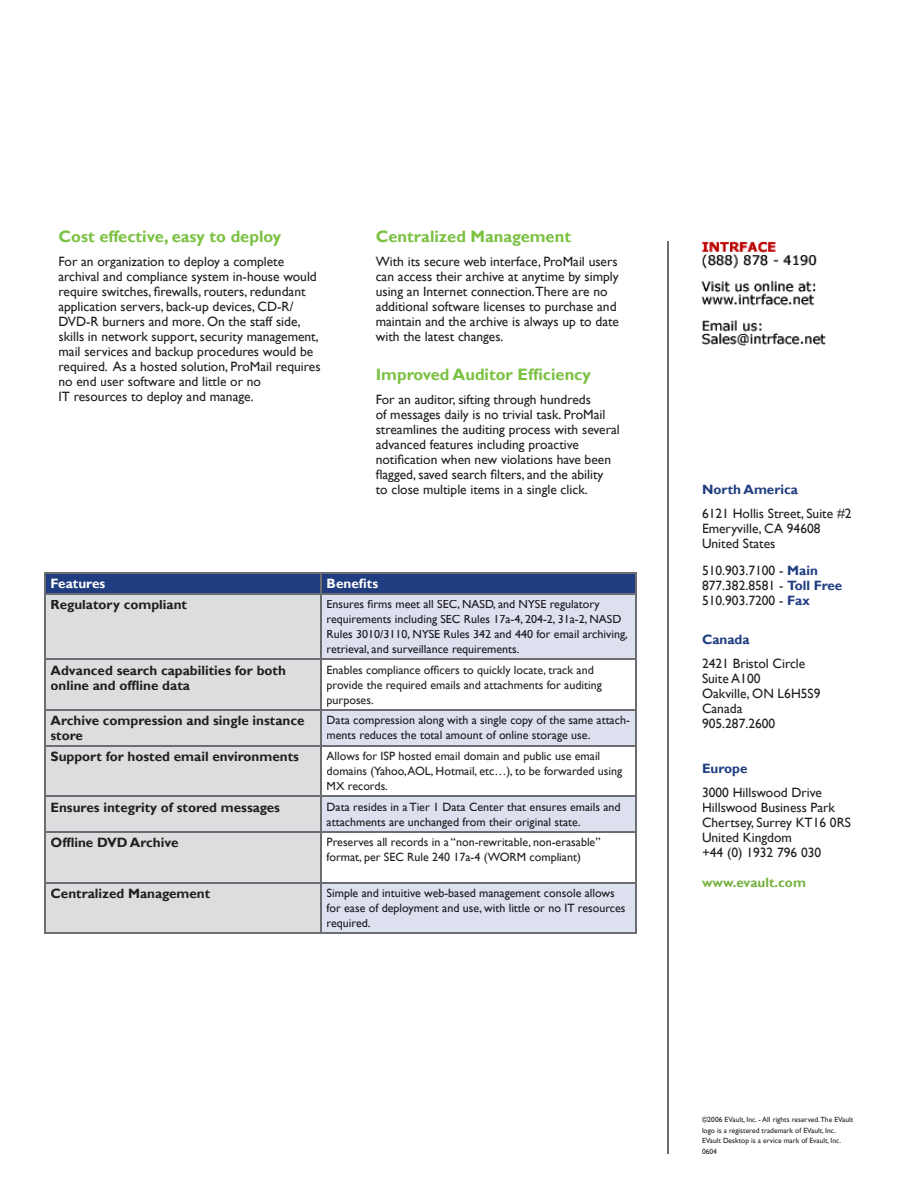
<style>
.page{position:relative;width:918px;height:1188px;background:#fff}
.page>*{position:absolute;margin:0;border:0;box-sizing:border-box;transform-origin:0 0}
.t1{font:700 16.5px "Gill Sans";color:#7bc142}
.t2{font:13.5px/15px "Gill Sans";color:#231f20}
.t3{font:700 13.5px/15px "Gill Sans";color:#231f20}
.t4{font:700 13.5px "Gill Sans";color:#1f3d80}
.t5{font:700 13.5px "Gill Sans";color:#fff}
.t6{font:700 13.5px "Gill Sans";color:#77b242}
.t7{font:12px/15px "Gill Sans";color:#1b171d}
.t8{font:12px/15px "Gill Sans";color:#231f20}
.t9{font:7.5px/10.5px "Gill Sans";color:#231f20}
.s1{font-weight:700;color:#1f3d80}
</style>
<div class="page">
<hr style="left:668px;top:242px;width:1px;height:912px;background:#6c6d70">
<div style="left:45px;top:595px;width:275px;height:337px;background:#dcdddf"></div>
<svg style="left:321px;top:595px;width:314px;height:337px"></svg>
<hr style="left:44px;top:572px;width:277px;height:2px;background:#6c6d70">
<hr style="left:321px;top:572px;width:316px;height:2px;background:#6c6d70">
<div style="left:44px;top:574px;width:593px;height:19px;background:#1f3d80"></div>
<hr style="left:44px;top:593px;width:277px;height:2px;background:#6c6d70">
<hr style="left:44px;top:595px;width:1px;height:64px;background:#6c6d70">
<hr style="left:321px;top:593px;width:316px;height:2px;background:#6c6d70">
<hr style="left:320px;top:595px;width:1px;height:64px;background:#6c6d70">
<hr style="left:635px;top:595px;width:2px;height:64px;background:#6c6d70">
<hr style="left:44px;top:659px;width:277px;height:1px;background:#6c6d70">
<hr style="left:44px;top:660px;width:1px;height:49px;background:#6c6d70">
<hr style="left:321px;top:659px;width:316px;height:1px;background:#6c6d70">
<hr style="left:320px;top:660px;width:1px;height:49px;background:#6c6d70">
<hr style="left:635px;top:660px;width:2px;height:49px;background:#6c6d70">
<hr style="left:44px;top:709px;width:277px;height:1px;background:#6c6d70">
<hr style="left:44px;top:710px;width:1px;height:35px;background:#6c6d70">
<hr style="left:321px;top:709px;width:316px;height:1px;background:#6c6d70">
<hr style="left:320px;top:710px;width:1px;height:35px;background:#6c6d70">
<hr style="left:635px;top:710px;width:2px;height:35px;background:#6c6d70">
<hr style="left:44px;top:745px;width:277px;height:2px;background:#6c6d70">
<hr style="left:44px;top:747px;width:1px;height:49px;background:#6c6d70">
<hr style="left:321px;top:745px;width:316px;height:2px;background:#6c6d70">
<hr style="left:320px;top:747px;width:1px;height:49px;background:#6c6d70">
<hr style="left:635px;top:747px;width:2px;height:49px;background:#6c6d70">
<hr style="left:44px;top:796px;width:277px;height:1px;background:#6c6d70">
<hr style="left:44px;top:797px;width:1px;height:34px;background:#6c6d70">
<hr style="left:321px;top:796px;width:316px;height:1px;background:#6c6d70">
<hr style="left:320px;top:797px;width:1px;height:34px;background:#6c6d70">
<hr style="left:635px;top:797px;width:2px;height:34px;background:#6c6d70">
<hr style="left:44px;top:831px;width:277px;height:1px;background:#6c6d70">
<hr style="left:44px;top:832px;width:1px;height:50px;background:#6c6d70">
<hr style="left:321px;top:831px;width:316px;height:1px;background:#6c6d70">
<hr style="left:320px;top:832px;width:1px;height:50px;background:#6c6d70">
<hr style="left:635px;top:832px;width:2px;height:50px;background:#6c6d70">
<hr style="left:44px;top:882px;width:277px;height:2px;background:#6c6d70">
<hr style="left:44px;top:884px;width:1px;height:48px;background:#6c6d70">
<hr style="left:321px;top:882px;width:316px;height:2px;background:#6c6d70">
<hr style="left:320px;top:884px;width:1px;height:48px;background:#6c6d70">
<hr style="left:635px;top:884px;width:2px;height:48px;background:#6c6d70">
<hr style="left:44px;top:932px;width:277px;height:2px;background:#6c6d70">
<hr style="left:321px;top:932px;width:316px;height:2px;background:#6c6d70">
<div style="left:52px;top:600px;width:135px;height:13px;background:#dcdddf"></div>
<div style="left:328px;top:600px;width:272px;height:11px;background:#dde1ef"></div>
<div style="left:327px;top:615px;width:294px;height:11px;background:#dde1ef"></div>
<div style="left:328px;top:630px;width:299px;height:11px;background:#dde1ef"></div>
<div style="left:327px;top:645px;width:192px;height:11px;background:#dde1ef"></div>
<div style="left:51px;top:665px;width:235px;height:13px;background:#dcdddf"></div>
<div style="left:51px;top:680px;width:139px;height:10px;background:#dcdddf"></div>
<div style="left:51px;top:716px;width:10px;height:9px;background:#dcdddf"></div>
<div style="left:62px;top:716px;width:243px;height:12px;background:#dcdddf"></div>
<div style="left:51px;top:732px;width:32px;height:8px;background:#dcdddf"></div>
<div style="left:328px;top:716px;width:301px;height:11px;background:#dde1ef"></div>
<div style="left:327px;top:731px;width:263px;height:11px;background:#dde1ef"></div>
<div style="left:51px;top:752px;width:248px;height:12px;background:#dcdddf"></div>
<div style="left:52px;top:802px;width:228px;height:13px;background:#dcdddf"></div>
<div style="left:328px;top:802px;width:293px;height:9px;background:#dde1ef"></div>
<div style="left:327px;top:817px;width:253px;height:11px;background:#dde1ef"></div>
<div style="left:51px;top:838px;width:127px;height:9px;background:#dcdddf"></div>
<div style="left:51px;top:889px;width:159px;height:12px;background:#dcdddf"></div>
<div style="left:327px;top:889px;width:288px;height:11px;background:#dde1ef"></div>
<div style="left:327px;top:904px;width:299px;height:11px;background:#dde1ef"></div>
<div style="left:327px;top:919px;width:43px;height:11px;background:#dde1ef"></div>
<img style="left:701px;top:241px;width:125px;height:105px">
<p class="t1" style="left:58px;top:226px;width:224px">Cost effective, easy to deploy</p>
<p class="t2" style="left:58px;top:254px;width:264px">For an organization to deploy a complete archival and compliance system in-house would require switches, firewalls, routers, redundant application servers, back-up devices, CD-R/ DVD-R burners and more. On the staff side, skills in network support, security management, mail services and backup procedures would be required. As a hosted solution, ProMail requires no end user software and little or no<br>IT resources to deploy and manage.</p>
<p class="t1" style="left:376px;top:226px;width:197px">Centralized Management</p>
<p class="t2" style="left:376px;top:254px;width:245px">With its secure web interface, ProMail users can access their archive at anytime by simply using an Internet connection.There are no additional software licenses to purchase and maintain and the archive is always up to date with the latest changes.</p>
<p class="t1" style="left:376px;top:364px;width:217px">Improved Auditor Efficiency</p>
<p class="t2" style="left:376px;top:392px;width:246px">For an auditor, sifting through hundreds<br>of messages daily is no trivial task. ProMail streamlines the auditing process with several advanced features including proactive notification when new violations have been flagged, saved search filters, and the ability<br>to close multiple items in a single click.</p>
<p class="t5" style="left:51px;top:575px;width:56px">Features</p>
<p class="t5" style="left:327px;top:575px;width:53px">Benefits</p>
<p class="t3" style="left:51px;top:598px;width:138px">Regulatory compliant</p>
<p class="t7" style="left:327px;top:597px;width:303px">Ensures firms meet all SEC, NASD, and NYSE regulatory requirements including SEC Rules 17a-4, 204-2, 31a-2, NASD Rules 3010/3110, NYSE Rules 342 and 440 for email archiving, retrieval, and surveillance requirements.</p>
<p class="t3" style="left:51px;top:663px;width:237px">Advanced search capabilities for both online and offline data</p>
<p class="t8" style="left:327px;top:662px;width:277px">Enables compliance officers to quickly locate, track and provide the required emails and attachments for auditing purposes.</p>
<p class="t3" style="left:51px;top:713px;width:256px">Archive compression and single instance store</p>
<p class="t7" style="left:327px;top:713px;width:305px">Data compression along with a single copy of the same attach&shy;ments reduces the total amount of online storage use.</p>
<p class="t3" style="left:51px;top:750px;width:250px">Support for hosted email environments</p>
<p class="t8" style="left:327px;top:749px;width:297px">Allows for ISP hosted email domain and public use email domains (Yahoo, AOL, Hotmail, etc…), to be forwarded using<br>MX records.</p>
<p class="t3" style="left:51px;top:800px;width:231px">Ensures integrity of stored messages</p>
<p class="t7" style="left:327px;top:799px;width:296px">Data resides in a Tier 1 Data Center that ensures emails and attachments are unchanged from their original state.</p>
<p class="t3" style="left:51px;top:835px;width:130px">Offline DVD Archive</p>
<p class="t8" style="left:327px;top:835px;width:275px">Preserves all records in a “non-rewritable, non-erasable” format, per SEC Rule 240 17a-4 (WORM compliant)</p>
<p class="t3" style="left:51px;top:887px;width:161px">Centralized Management</p>
<p class="t7" style="left:327px;top:886px;width:300px">Simple and intuitive web-based management console allows for ease of deployment and use, with little or no IT resources required.</p>
<p class="t4" style="left:702px;top:481px;width:98px">North America</p>
<p class="t2" style="left:702px;top:506px;width:151px">6121 Hollis Street, Suite #2<br>Emeryville, CA 94608<br>United States</p>
<p class="t2" style="left:702px;top:563px;width:142px">510.903.7100 - <span class="s1">Main<br></span>877.382.8581 - <span class="s1">Toll Free<br></span>510.903.7200 - <span class="s1">Fax</span></p>
<p class="t4" style="left:702px;top:631px;width:49px">Canada</p>
<p class="t2" style="left:702px;top:656px;width:120px">2421 Bristol Circle<br>Suite A100<br>Oakville, ON L6H5S9<br>Canada<br>905.287.2600</p>
<p class="t4" style="left:702px;top:760px;width:47px">Europe</p>
<p class="t2" style="left:702px;top:785px;width:151px">3000 Hillswood Drive<br>Hillswood Business Park<br>Chertsey, Surrey KT16 0RS<br>United Kingdom<br>+44 (0) 1932 796 030</p>
<p class="t6" style="left:702px;top:874px;width:105px">www.evault.com</p>
<p class="t9" style="left:702px;top:1114px;width:153px">©2006 EVault, Inc. - All rights reserved.The EVault logo is a registered trademark of EVault, Inc.<br>EVault Desktop is a ervice mark of Evault, Inc.<br>0604</p>
</div>
